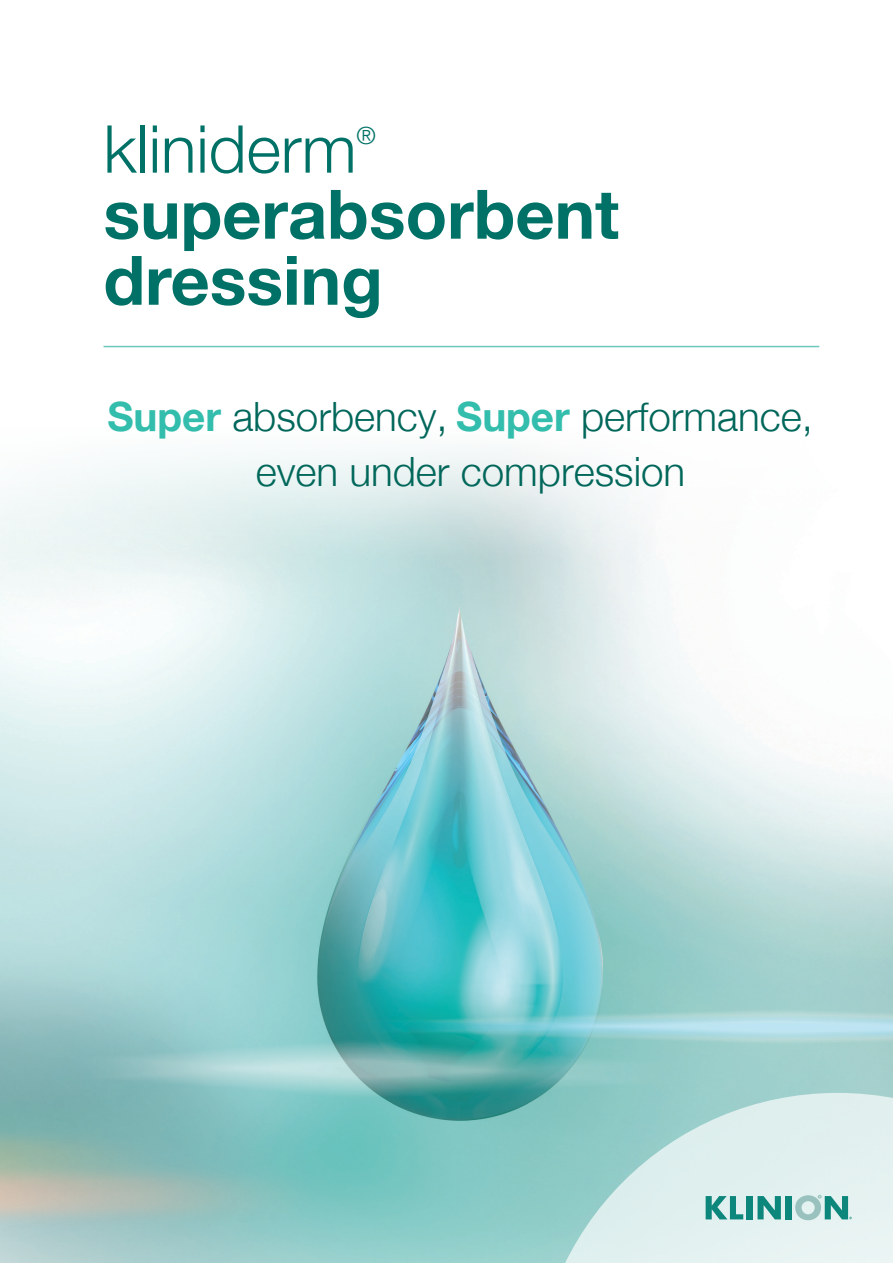
<style>
.page{position:relative;width:893px;height:1263px;background:#fff}
.page>*{position:absolute;margin:0;border:0;box-sizing:border-box;transform-origin:0 0}
.t1{font:700 68.25px/66px "Helvetica Neue";color:#007166}
.t2{font:300 66px "Helvetica Neue";color:#007166}
.t3{font:300 40.35px/55.1px "Helvetica Neue";color:#00675a;text-align:center}
.t4{font:300 24.3px "Helvetica Neue";color:#007166}
.s1{font-weight:700;color:#33bdac}
</style>
<div class="page">
<img style="left:0;top:574px;width:893px;height:689px">
<svg style="left:0;top:345px;width:820px;height:229px"></svg>
<hr style="left:103px;top:346px;width:716px;height:1px;background:#6dc8bb">
<svg style="left:534px;top:1093px;width:359px;height:170px;fill:#deefee"></svg>
<svg style="left:706px;top:1196px;width:37px;height:23px"></svg>
<div style="left:747px;top:1196px;width:6px;height:23px;background:#0d867c"></div>
<svg style="left:757px;top:1196px;width:24px;height:23px"></svg>
<div style="left:786px;top:1196px;width:6px;height:23px;background:#0d867c"></div>
<svg style="left:795px;top:1195px;width:57px;height:25px"></svg>
<h2 class="t2" style="left:103px;top:109px;width:255px">kliniderm</h2>
<p class="t4" style="left:357px;top:121px;width:21px">®</p>
<h1 class="t1" style="left:103px;top:180px;width:517px">superabsorbent dressing</h1>
<p class="t3" style="left:107px;top:388px;width:707px"><span class="s1">Super</span> absorbency, <span class="s1">Super</span> performance, even under compression</p>
</div>
